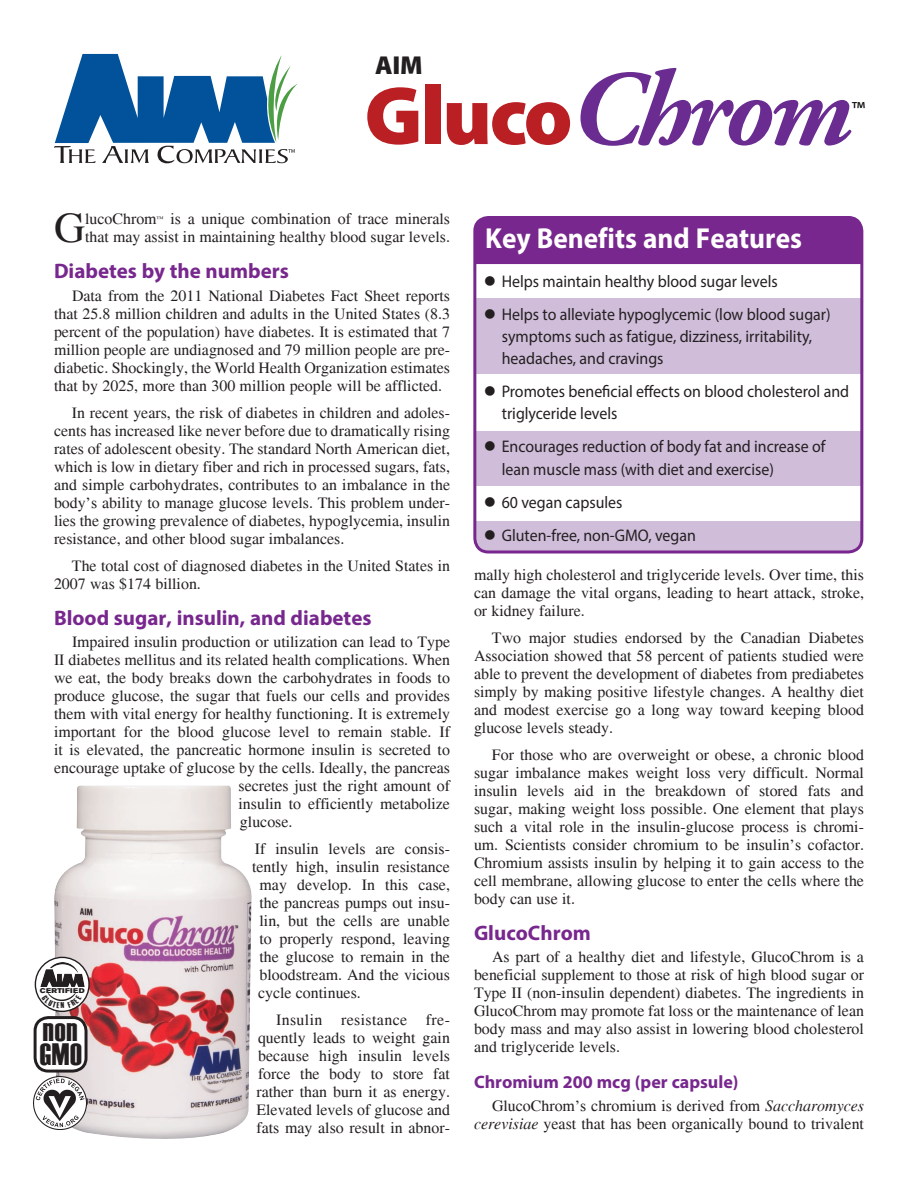
<style>
.page{position:relative;width:918px;height:1188px;background:#fff}
.page>*{position:absolute;margin:0;border:0;box-sizing:border-box;transform-origin:0 0}
.t1{font:900 83.4px "Myriad Pro";letter-spacing:-.03em;color:#ba1f24}
.t2{font:43.05px "Times";color:#231f20}
.t3{font:30.9px "Haettenschweiler";letter-spacing:.025em;color:#231f20}
.t4{font:700 28.95px "Myriad Pro";color:#fff;scale:.94 1}
.t5{font:900 25.95px "Myriad Pro";color:#231f20}
.t6{font:22.05px "Myriad Pro";color:#040503}
.t7{font:700 21px "Myriad Pro";color:#77278d}
.t8{font:700 18px "Myriad Pro";color:#77278d}
.t9{font:16.8px/22px "Myriad Pro";color:#231f20;scale:.94 1}
.t10{font:15.9px/18px "Times";color:#231f20;text-align:justify}
.t11{font:7.2px "Times";color:#231f20}
.t12{font:6.9px "Akzidenz Grotesk BE Super";letter-spacing:.045em;color:#231f20;scale:1.16 1}
.s1{font-family:"Adobe Garamond Pro";font-weight:700;font-style:italic;font-size:106.5px;color:#6a2c91}
.s2{font-style:italic}
</style>
<div class="page">
<div style="left:474px;top:431px;width:387px;height:54px;background:#d0bdda"></div>
<div style="left:475px;top:299px;width:387px;height:75px;background:#d0bdda"></div>
<div style="left:473px;top:216px;width:390px;height:338px;border:3px solid #77278d;border-radius:14px"></div>
<div style="left:475px;top:216px;width:388px;height:48px;background:#77278d"></div>
<img style="left:54px;top:786px;width:198px;height:353px">
<svg style="left:54px;top:54px;width:244px;height:109px"></svg>
<div style="left:35px;top:1018px;width:51px;height:52px;background:#fff;border-radius:13px"></div>
<div style="left:34px;top:1016px;width:54px;height:57px;border:3px solid #231f20;border-radius:13px"></div>
<img style="left:34px;top:1077px;width:53px;height:53px">
<svg style="left:35px;top:957px;width:54px;height:54px"></svg>
<svg style="left:50px;top:962px;width:12px;height:6px"></svg>
<img style="left:55px;top:993px;width:20px;height:2px">
<div style="left:35px;top:957px;width:55px;height:55px;border:1px solid #231f20;border-radius:50%"></div>
<div style="left:475px;top:521px;width:387px;height:30px;background:#d0bdda"></div>
<svg style="left:42px;top:995px;width:40px;height:13px"></svg>
<h3 class="t5" style="left:375px;top:47px;width:49px">AIM</h3>
<h1 class="t1" style="left:364px;top:60px;width:489px">Gluco<span class="s1">Chrom</span></h1>
<h3 class="t6" style="left:851px;top:96px;width:15px">™</h3>
<h2 class="t2" style="left:54px;top:203px;width:33px">G</h2>
<p class="t10" style="left:85px;top:210px;width:73px">lucoChrom</p>
<p class="t11" style="left:157px;top:214px;width:9px">™</p>
<p class="t10" style="left:85px;top:210px;width:366px;text-align:right">is a unique combination of trace minerals<br>that may assist in maintaining healthy blood sugar levels.</p>
<h3 class="t7" style="left:54px;top:257px;width:236px">Diabetes by the numbers</h3>
<p class="t10" style="left:54px;top:286px;width:398px;text-indent:18px">Data from the 2011 National Diabetes Fact Sheet reports that 25.8 million children and adults in the United States (8.3 percent of the population) have diabetes. It is estimated that 7 million people are undiagnosed and 79 million people are pre&shy;diabetic. Shockingly, the World Health Organization estimates that by 2025, more than 300 million people will be afflicted.</p>
<p class="t10" style="left:54px;top:403px;width:398px;text-indent:18px">In recent years, the risk of diabetes in children and adoles&shy;cents has increased like never before due to dramatically rising rates of adolescent obesity. The standard North American diet, which is low in dietary fiber and rich in processed sugars, fats, and simple carbohydrates, contributes to an imbalance in the body’s ability to manage glucose levels. This problem under&shy;lies the growing prevalence of diabetes, hypoglycemia, insulin resistance, and other blood sugar imbalances.</p>
<p class="t10" style="left:54px;top:556px;width:398px;text-indent:18px">The total cost of diagnosed diabetes in the United States in<br>2007 was $174 billion.</p>
<h3 class="t7" style="left:54px;top:604px;width:319px">Blood sugar, insulin, and diabetes</h3>
<p class="t10" style="left:72px;top:633px;width:380px">Impaired insulin production or utilization can lead to Type</p>
<p class="t10" style="left:54px;top:651px;width:398px">II diabetes mellitus and its related health complications. When</p>
<p class="t10" style="left:54px;top:669px;width:397px">we eat, the body breaks down the carbohydrates in foods to</p>
<p class="t10" style="left:54px;top:687px;width:397px">produce glucose, the sugar that fuels our cells and provides</p>
<p class="t10" style="left:54px;top:705px;width:398px">them with vital energy for healthy functioning. It is extremely</p>
<p class="t10" style="left:54px;top:723px;width:398px">important for the blood glucose level to remain stable. If</p>
<p class="t10" style="left:54px;top:741px;width:398px">it is elevated, the pancreatic hormone insulin is secreted to</p>
<p class="t10" style="left:54px;top:759px;width:398px">encourage uptake of glucose by the cells. Ideally, the pancreas</p>
<p class="t10" style="left:239px;top:777px;width:213px">secretes just the right amount of</p>
<p class="t10" style="left:239px;top:795px;width:213px">insulin to efficiently metabolize</p>
<p class="t10" style="left:240px;top:813px;width:54px">glucose.</p>
<p class="t10" style="left:255px;top:840px;width:197px">If insulin levels are consis-</p>
<p class="t10" style="left:252px;top:858px;width:200px">tently high, insulin resistance</p>
<p class="t10" style="left:260px;top:876px;width:192px">may develop. In this case,</p>
<p class="t10" style="left:260px;top:894px;width:192px">the pancreas pumps out insu-</p>
<p class="t10" style="left:260px;top:912px;width:192px">lin, but the cells are unable</p>
<p class="t10" style="left:260px;top:930px;width:192px">to properly respond, leaving</p>
<p class="t10" style="left:260px;top:948px;width:192px">the glucose to remain in the</p>
<p class="t10" style="left:260px;top:966px;width:192px">bloodstream. And the vicious</p>
<p class="t10" style="left:258px;top:984px;width:104px">cycle continues.</p>
<p class="t10" style="left:257px;top:1011px;width:195px;text-indent:19px">Insulin resistance fre&shy;quently leads to weight gain because high insulin levels force the body to store fat rather than burn it as energy.<br>Elevated levels of glucose and fats may also result in abnor-</p>
<p class="t12" style="left:40px;top:986px;width:40px">CERTIFIED</p>
<h3 class="t3" style="left:43px;top:1009px;width:36px">non</h3>
<h3 class="t3" style="left:40px;top:1033px;width:44px">GMO</h3>
<h3 class="t4" style="left:485px;top:219px;width:338px">Key Benefits and Features</h3>
<p class="t9" style="left:484px;top:270px;width:314px">● Helps maintain healthy blood sugar levels</p>
<p class="t9" style="left:502px;top:303px;width:351px;text-indent:-18px">● Helps to alleviate hypoglycemic (low blood sugar) symptoms such as fatigue, dizziness, irritability, headaches, and cravings</p>
<p class="t9" style="left:502px;top:380px;width:371px;text-indent:-18px">● Promotes beneficial effects on blood cholesterol and triglyceride levels</p>
<p class="t9" style="left:502px;top:436px;width:346px;text-indent:-18px">● Encourages reduction of body fat and increase of lean muscle mass (with diet and exercise)</p>
<p class="t9" style="left:484px;top:491px;width:149px">● 60 vegan capsules</p>
<p class="t9" style="left:484px;top:524px;width:227px">● Gluten-free, non-GMO, vegan</p>
<p class="t10" style="left:474px;top:566px;width:392px">mally high cholesterol and triglyceride levels. Over time, this can damage the vital organs, leading to heart attack, stroke, or kidney failure.</p>
<p class="t10" style="left:474px;top:629px;width:392px;text-indent:18px">Two major studies endorsed by the Canadian Diabetes Association showed that 58 percent of patients studied were able to prevent the development of diabetes from prediabetes simply by making positive lifestyle changes. A healthy diet and modest exercise go a long way toward keeping blood glucose levels steady.</p>
<p class="t10" style="left:474px;top:746px;width:392px;text-indent:18px">For those who are overweight or obese, a chronic blood sugar imbalance makes weight loss very difficult. Normal insulin levels aid in the breakdown of stored fats and sugar, making weight loss possible. One element that plays such a vital role in the insulin-glucose process is chromi&shy;um. Scientists consider chromium to be insulin’s cofactor.<br>Chromium assists insulin by helping it to gain access to the cell membrane, allowing glucose to enter the cells where the body can use it.</p>
<h3 class="t7" style="left:474px;top:919px;width:118px">GlucoChrom</h3>
<p class="t10" style="left:474px;top:948px;width:392px;text-indent:18px">As part of a healthy diet and lifestyle, GlucoChrom is a beneficial supplement to those at risk of high blood sugar or Type II (non-insulin dependent) diabetes. The ingredients in GlucoChrom may promote fat loss or the maintenance of lean body mass and may also assist in lowering blood cholesterol and triglyceride levels.</p>
<p class="t8" style="left:474px;top:1071px;width:266px">Chromium 200 mcg (per capsule)</p>
<p class="t10" style="left:474px;top:1097px;width:392px;text-align:right">GlucoChrom’s chromium is derived from <span class="s2">Saccharomyces cerevisiae</span> yeast that has been organically bound to trivalent</p>
</div>
